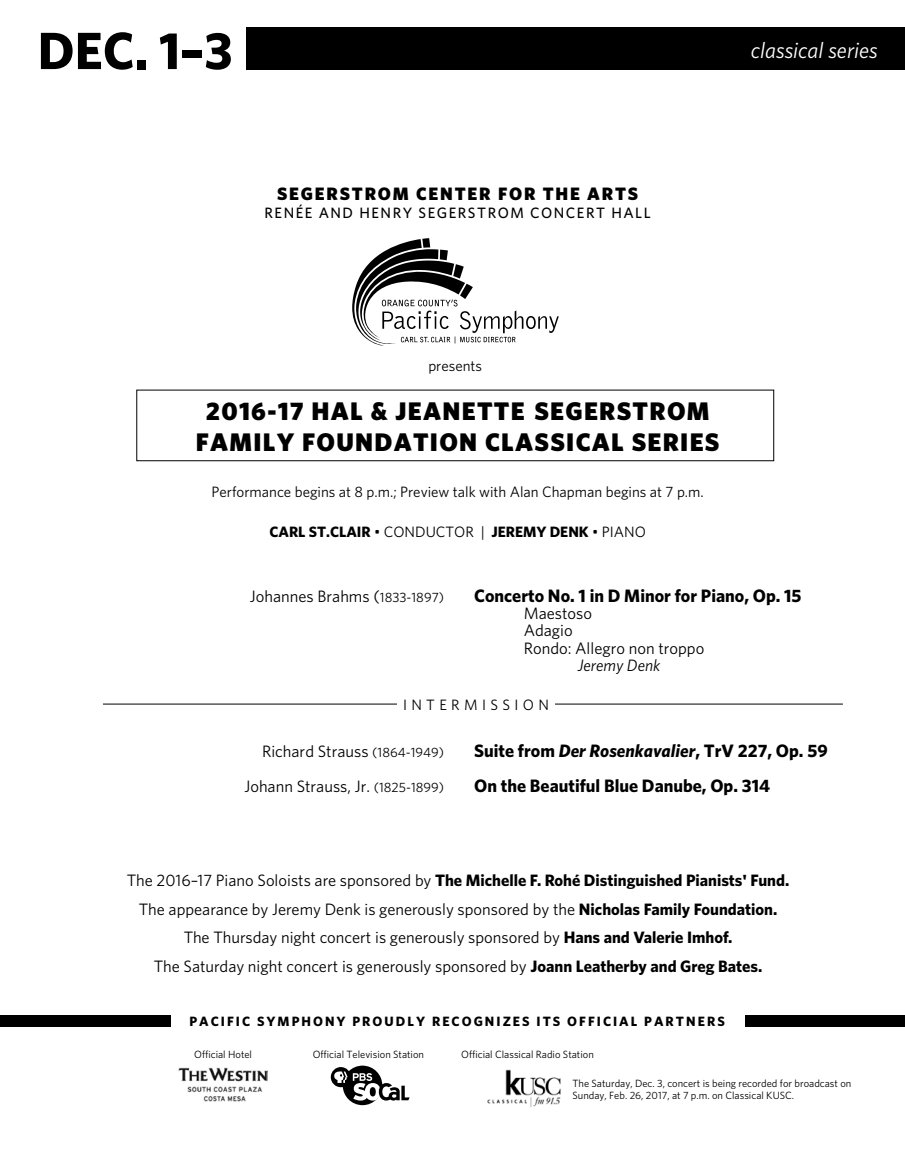
<style>
.page{position:relative;width:905px;height:1175px;background:#fff}
.page>*{position:absolute;margin:0;border:0;box-sizing:border-box;transform-origin:0 0}
.t1{font:700 52.5px "Whitney";color:#000}
.t2{font:900 25.5px/30.6px "Whitney";letter-spacing:.05em;color:#000;text-align:center}
.t3{font:italic 22.5px "Whitney";color:#fff}
.t4{font:700 18px "Whitney";color:#000}
.t5{font:900 18px "Whitney";letter-spacing:.1em;color:#000}
.t6{font:16.5px/28.5px "Whitney";color:#000}
.t7{font:italic 16.5px "Whitney";color:#000}
.t8{font:15px "Whitney";color:#000}
.t9{font:700 15px "Whitney";color:#000}
.t10{font:500 15px "Whitney";letter-spacing:.1em;color:#000}
.t11{font:15px "Whitney";letter-spacing:.29em;color:#000}
.t12{font:700 13.5px "Whitney";letter-spacing:.15em;color:#000}
.t13{font:10.5px/12.6px "Whitney";color:#000}
.s1{font-weight:400}
.s2{font-size:13.5px}
.s3{font-style:italic}
.s4{font-weight:700}
</style>
<div class="page">
<div style="left:247px;top:27px;width:657px;height:42px;background:#000"></div>
<svg style="left:352px;top:238px;width:206px;height:107px"></svg>
<div style="left:343px;top:1065px;width:39px;height:40px;background:#000;border-radius:50%"></div>
<svg style="left:353px;top:1073px;width:56px;height:27px"></svg>
<div style="left:331px;top:1067px;width:20px;height:20px;background:#000;border-radius:50%"></div>
<svg style="left:334px;top:1071px;width:13px;height:12px"></svg>
<div style="left:0;top:1015px;width:171px;height:11px;background:#000"></div>
<div style="left:745px;top:1015px;width:159px;height:11px;background:#000"></div>
<hr style="left:103px;top:704px;width:739px;height:1px;background:#000">
<div style="left:397px;top:694px;width:158px;height:19px;background:#fff"></div>
<img style="left:487px;top:1069px;width:74px;height:38px">
<img style="left:179px;top:1067px;width:88px;height:34px">
<h1 class="t1" style="left:38px;top:16px;width:197px">DEC. 1–3</h1>
<h3 class="t3" style="left:750px;top:35px;width:128px">classical series</h3>
<p class="t5" style="left:277px;top:181px;width:362px">SEGERSTROM CENTER FOR THE ARTS</p>
<p class="t10" style="left:264px;top:203px;width:388px">RENÉE AND HENRY SEGERSTROM CONCERT HALL</p>
<p class="t8" style="left:428px;top:356px;width:55px">presents</p>
<h2 class="t2" style="left:196px;top:395px;width:525px">2016-17 HAL &amp; JEANETTE SEGERSTROM<br>FAMILY FOUNDATION CLASSICAL SERIES</h2>
<p class="t8" style="left:211px;top:481px;width:494px">Performance begins at 8 p.m.; Preview talk with Alan Chapman begins at 7 p.m.</p>
<p class="t9" style="left:269px;top:521px;width:378px">CARL ST.CLAIR <span class="s1">• CONDUCTOR |</span> JEREMY DENK <span class="s1">• PIANO</span></p>
<p class="t6" style="left:250px;top:581px;width:196px">Johannes Brahms (<span class="s2">1833-1897)</span></p>
<p class="t4" style="left:474px;top:583px;width:329px">Concerto No. 1 in D Minor for Piano, Op. 15</p>
<p class="t6" style="left:523px;top:604px;width:182px;line-height:17.2px">Maestoso<br>Adagio<br>Rondo: Allegro non troppo</p>
<p class="t7" style="left:577px;top:654px;width:84px">Jeremy Denk</p>
<p class="t11" style="left:403px;top:695px;width:147px">INTERMISSION</p>
<p class="t6" style="left:262px;top:736px;width:184px">Richard Strauss <span class="s2">(1864-1949)</span></p>
<p class="t4" style="left:474px;top:739px;width:355px">Suite from <span class="s3">Der Rosenkavalier</span>, TrV 227, Op. 59</p>
<p class="t6" style="left:244px;top:771px;width:201px">Johann Strauss, Jr. <span class="s2">(1825-1899)</span></p>
<p class="t4" style="left:474px;top:773px;width:297px">On the Beautiful Blue Danube, Op. 314</p>
<p class="t6" style="left:127px;top:866px;width:664px;text-align:center">The 2016–17 Piano Soloists are sponsored by <span class="s4">The Michelle F. Rohé Distinguished Pianists' Fund.<br></span>The appearance by Jeremy Denk is generously sponsored by the <span class="s4">Nicholas Family Foundation.<br></span>The Thursday night concert is generously sponsored by <span class="s4">Hans and Valerie Imhof.<br></span>The Saturday night concert is generously sponsored by <span class="s4">Joann Leatherby and Greg Bates.</span></p>
<p class="t12" style="left:189px;top:1012px;width:537px">PACIFIC SYMPHONY PROUDLY RECOGNIZES ITS OFFICIAL PARTNERS</p>
<p class="t13" style="left:194px;top:1047px;width:59px">Official Hotel</p>
<p class="t13" style="left:313px;top:1047px;width:113px">Official Television Station</p>
<p class="t13" style="left:461px;top:1047px;width:134px">Official Classical Radio Station</p>
<p class="t13" style="left:572px;top:1076px;width:280px">The Saturday, Dec. 3, concert is being recorded for broadcast on<br>Sunday, Feb. 26, 2017, at 7 p.m. on Classical KUSC.</p>
</div>
